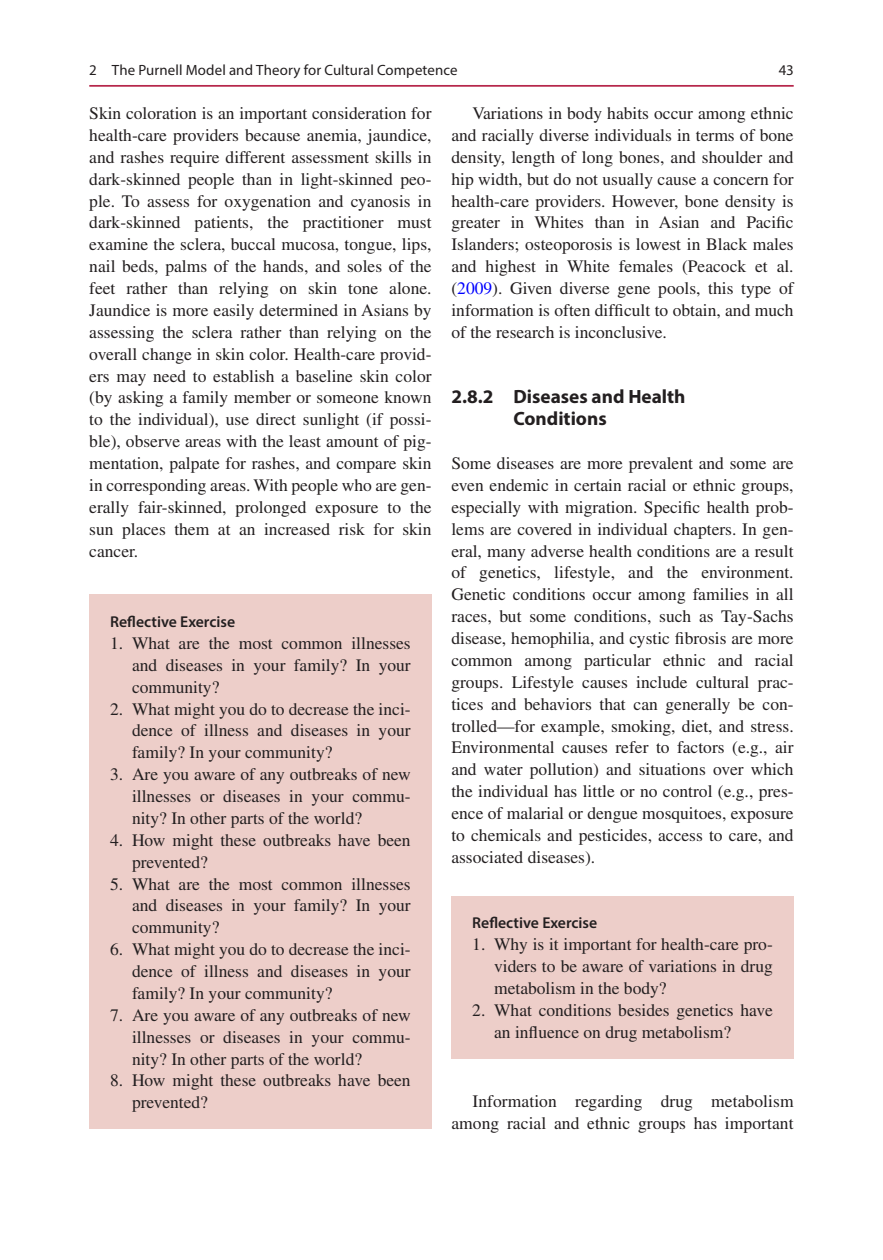
<style>
.page{position:relative;width:883px;height:1260px;background:#fff}
.page>*{position:absolute;margin:0;border:0;box-sizing:border-box;transform-origin:0 0}
.t1{font:700 19.25px/21.9px "Ykpgbk Myriad Pro";color:#231f20}
.t2{font:17.5px/21.9px "Jmfhjm Times LT Std";color:#231f20;text-align:justify}
.t3{font:600 15.75px "Vbhbls Myriad Pro";color:#231f20}
.t4{font:14.88px "Pgthsg Myriad Pro";letter-spacing:.01em;color:#231f20}
.t5{font:14.88px "Jgjhwj Myriad Pro";color:#231f20}
.s1{color:#00f}
</style>
<div class="page">
<div style="left:89px;top:594px;width:343px;height:535px;background:#edcec9"></div>
<div style="left:451px;top:896px;width:343px;height:163px;background:#edcec9"></div>
<hr style="left:89px;top:85px;width:705px;height:2px;background:#b6274b">
<p class="t4" style="left:89px;top:61px;width:370px">2 The Purnell Model and Theory for Cultural Competence</p>
<p class="t5" style="left:779px;top:61px;width:17px">43</p>
<p class="t2" style="left:89px;top:102px;width:344px">Skin coloration is an important consideration for health-care providers because anemia, jaundice, and rashes require different assessment skills in dark-skinned people than in light-skinned peo&shy;ple. To assess for oxygenation and cyanosis in dark-skinned patients, the practitioner must examine the sclera, buccal mucosa, tongue, lips, nail beds, palms of the hands, and soles of the feet rather than relying on skin tone alone.<br>Jaundice is more easily determined in Asians by assessing the sclera rather than relying on the overall change in skin color. Health-care provid&shy;ers may need to establish a baseline skin color (by asking a family member or someone known to the individual), use direct sunlight (if possi&shy;ble), observe areas with the least amount of pig&shy;mentation, palpate for rashes, and compare skin in corresponding areas. With people who are gen&shy;erally fair-skinned, prolonged exposure to the sun places them at an increased risk for skin cancer.</p>
<p class="t2" style="left:451px;top:102px;width:344px;text-indent:21px">Variations in body habits occur among ethnic and racially diverse individuals in terms of bone density, length of long bones, and shoulder and hip width, but do not usually cause a concern for health-care providers. However, bone density is greater in Whites than in Asian and Pacific Islanders; osteoporosis is lowest in Black males and highest in White females (Peacock et al. (<span class="s1">2009</span>). Given diverse gene pools, this type of information is often difficult to obtain, and much of the research is inconclusive.</p>
<p class="t1" style="left:513px;top:385px;width:174px;text-indent:-62px">2.8.2 Diseases and Health<br>Conditions</p>
<p class="t2" style="left:451px;top:452px;width:344px">Some diseases are more prevalent and some are even endemic in certain racial or ethnic groups, especially with migration. Specific health prob&shy;lems are covered in individual chapters. In gen&shy;eral, many adverse health conditions are a result of genetics, lifestyle, and the environment.<br>Genetic conditions occur among families in all races, but some conditions, such as Tay-Sachs disease, hemophilia, and cystic fibrosis are more common among particular ethnic and racial groups. Lifestyle causes include cultural prac&shy;tices and behaviors that can generally be con&shy;trolled—for example, smoking, diet, and stress.<br>Environmental causes refer to factors (e.g., air and water pollution) and situations over which the individual has little or no control (e.g., pres&shy;ence of malarial or dengue mosquitoes, exposure to chemicals and pesticides, access to care, and associated diseases).</p>
<p class="t3" style="left:110px;top:612px;width:127px">Reflective Exercise</p>
<p class="t2" style="left:132px;top:632px;width:280px;text-indent:-22px">1. What are the most common illnesses and diseases in your family? In your community?</p>
<p class="t2" style="left:132px;top:698px;width:280px;text-indent:-22px">2. What might you do to decrease the inci&shy;dence of illness and diseases in your family? In your community?</p>
<p class="t2" style="left:132px;top:763px;width:280px;text-indent:-22px">3. Are you aware of any outbreaks of new illnesses or diseases in your commu&shy;nity? In other parts of the world?</p>
<p class="t2" style="left:132px;top:829px;width:280px;text-indent:-22px">4. How might these outbreaks have been prevented?</p>
<p class="t2" style="left:132px;top:873px;width:280px;text-indent:-22px">5. What are the most common illnesses and diseases in your family? In your community?</p>
<p class="t2" style="left:132px;top:938px;width:280px;text-indent:-22px">6. What might you do to decrease the inci&shy;dence of illness and diseases in your family? In your community?</p>
<p class="t2" style="left:132px;top:1004px;width:280px;text-indent:-22px">7. Are you aware of any outbreaks of new illnesses or diseases in your commu&shy;nity? In other parts of the world?</p>
<p class="t2" style="left:132px;top:1070px;width:280px;text-indent:-22px">8. How might these outbreaks have been prevented?</p>
<p class="t3" style="left:472px;top:913px;width:127px">Reflective Exercise</p>
<p class="t2" style="left:494px;top:933px;width:280px;text-indent:-22px">1. Why is it important for health-care pro&shy;viders to be aware of variations in drug metabolism in the body?</p>
<p class="t2" style="left:494px;top:999px;width:280px;text-indent:-22px">2. What conditions besides genetics have an influence on drug metabolism?</p>
<p class="t2" style="left:451px;top:1090px;width:344px;text-align:right">Information regarding drug metabolism among racial and ethnic groups has important</p>
</div>
